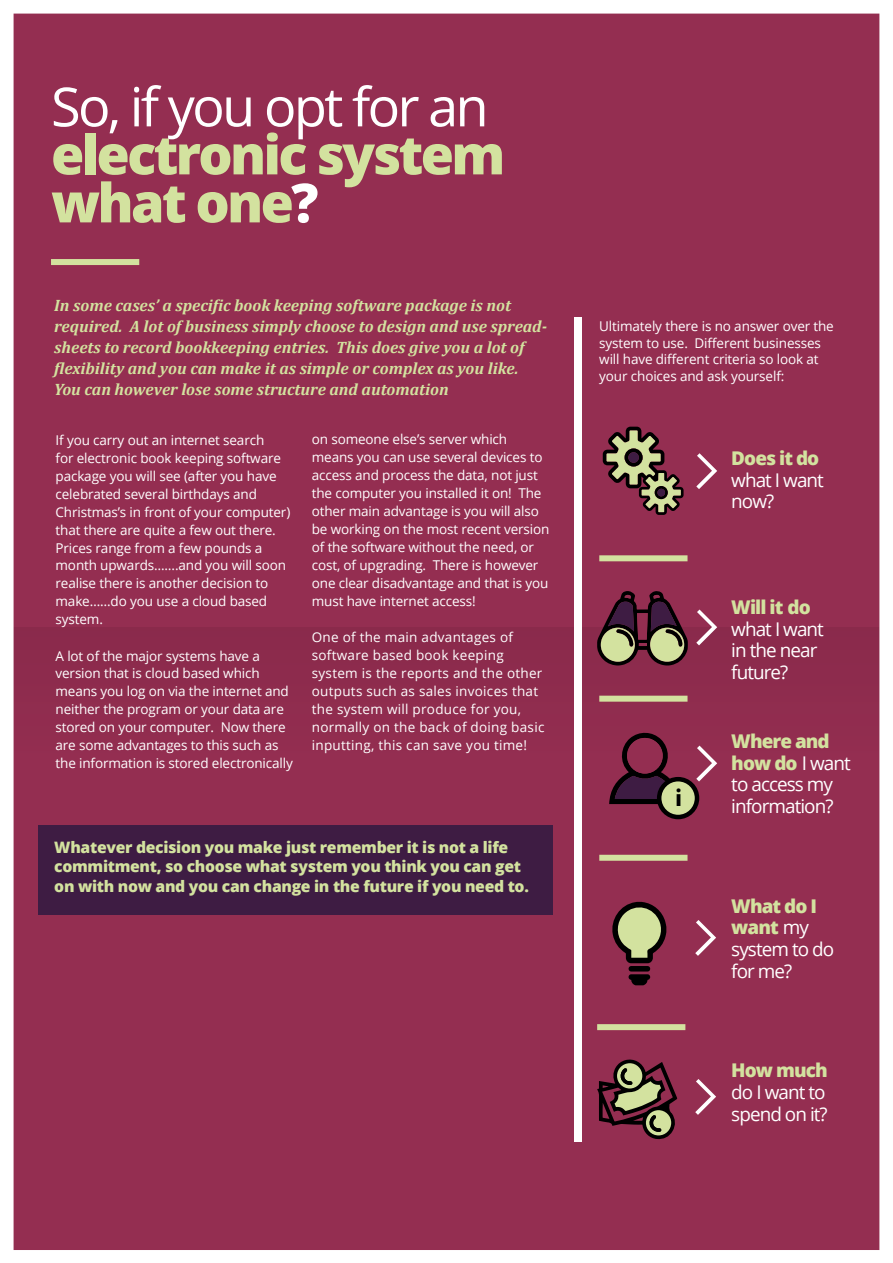
<style>
.page{position:relative;width:893px;height:1263px;background:#fff}
.page>*{position:absolute;margin:0;border:0;box-sizing:border-box;transform-origin:0 0}
.t1{font:800 54px/48px "Open Sans";letter-spacing:-.05em;color:#d3e29f}
.t2{font:54px "Open Sans";letter-spacing:-.05em;color:#fff}
.t3{font:700 25.5px "Humanist 521 BT";color:#000}
.t4{font:18.9px/21.6px "Open Sans";letter-spacing:-.05em;color:#fff}
.t5{font:800 18.9px "Open Sans";letter-spacing:-.05em;color:#d3e29f}
.t6{font:italic 700 16.5px/21px "Cambria";color:#d3e29f}
.t7{font:800 15.75px/19.5px "Open Sans";letter-spacing:-.02em;color:#d3e29f}
.t8{font:13.5px/18px "Open Sans";letter-spacing:-.01em;color:#fff}
.t9{font:13.5px/18px "Open Sans";letter-spacing:.02em;color:#fff}
.s1{color:#fff}
.s2{font-weight:800;color:#d3e29f}
</style>
<div class="page">
<div style="left:13px;top:13px;width:867px;height:1237px;background:#942e51"></div>
<div style="left:51px;top:259px;width:88px;height:6px;background:#d3e29f"></div>
<div style="left:599px;top:555px;width:88px;height:6px;background:#d3e29f"></div>
<div style="left:599px;top:696px;width:88px;height:6px;background:#d3e29f"></div>
<div style="left:599px;top:855px;width:88px;height:6px;background:#d3e29f"></div>
<div style="left:574px;top:317px;width:7px;height:825px;background:#fff"></div>
<div style="left:597px;top:1024px;width:88px;height:6px;background:#d3e29f"></div>
<svg style="left:597px;top:591px;width:91px;height:74px"></svg>
<svg style="left:609px;top:731px;width:72px;height:73px"></svg>
<div style="left:627px;top:738px;width:36px;height:36px;background:#942e51;border-radius:50%"></div>
<div style="left:659px;top:779px;width:38px;height:38px;background:#d3e29f;border-radius:50%"></div>
<div style="left:657px;top:777px;width:42px;height:42px;border:4px solid #000;border-radius:50%"></div>
<svg style="left:597px;top:1058px;width:80px;height:81px"></svg>
<svg style="left:610px;top:902px;width:56px;height:83px"></svg>
<svg style="left:603px;top:427px;width:81px;height:88px"></svg>
<div style="left:657px;top:489px;width:8px;height:7px;background:#3e1c43;border-radius:50%"></div>
<svg style="left:696px;top:453px;width:21px;height:36px"></svg>
<svg style="left:696px;top:609px;width:21px;height:36px"></svg>
<svg style="left:696px;top:746px;width:21px;height:35px"></svg>
<svg style="left:695px;top:920px;width:21px;height:36px"></svg>
<svg style="left:695px;top:1079px;width:21px;height:36px"></svg>
<h1 class="t2" style="left:51px;top:70px;width:439px">So, if you opt for an</h1>
<h1 class="t1" style="left:51px;top:128px;width:456px">electronic system what one<span class="s1">?</span></h1>
<p class="t6" style="left:54px;top:294px;width:494px">In some cases’ a specific book keeping software package is not required. A lot of business simply choose to design and use spread&shy;sheets to record bookkeeping entries. This does give you a lot of flexibility and you can make it as simple or complex as you like.<br>You can however lose some structure and automation</p>
<p class="t8" style="left:56px;top:430px;width:236px">If you carry out an internet search<br>for electronic book keeping software package you will see (after you have celebrated several birthdays and<br>Christmas’s in front of your computer) that there are quite a few out there.<br>Prices range from a few pounds a month upwards…….and you will soon realise there is another decision to make……do you use a cloud based system.</p>
<p class="t8" style="left:56px;top:646px;width:239px">A lot of the major systems have a version that is cloud based which means you log on via the internet and neither the program or your data are stored on your computer. Now there are some advantages to this such as the information is stored electronically</p>
<p class="t8" style="left:312px;top:430px;width:239px">on someone else’s server which means you can use several devices to access and process the data, not just the computer you installed it on! The other main advantage is you will also be working on the most recent version of the software without the need, or cost, of upgrading. There is however one clear disadvantage and that is you must have internet access!</p>
<p class="t9" style="left:312px;top:628px;width:234px">One of the main advantages of software based book keeping system is the reports and the other outputs such as sales invoices that the system will produce for you, normally on the back of doing basic inputting, this can save you time!</p>
<p class="t7" style="left:54px;top:836px;width:476px">Whatever decision you make just remember it is not a life commitment, so choose what system you think you can get on with now and you can change in the future if you need to.</p>
<p class="t8" style="left:599px;top:318px;width:236px;line-height:16.5px">Ultimately there is no answer over the system to use. Different businesses will have different criteria so look at your choices and ask yourself:</p>
<h3 class="t5" style="left:731px;top:444px;width:90px">Does it do</h3>
<h3 class="t4" style="left:731px;top:469px;width:94px">what I want now?</h3>
<h2 class="t3" style="left:675px;top:782px;width:8px">i</h2>
<h3 class="t5" style="left:731px;top:593px;width:81px">Will it do</h3>
<h3 class="t4" style="left:731px;top:617px;width:94px">what I want in the near future?</h3>
<h3 class="t4" style="left:731px;top:730px;width:121px"><span class="s2">Where and how do</span> I want to access my information?</h3>
<h3 class="t4" style="left:731px;top:895px;width:104px"><span class="s2">What do I want</span> my system to do for me?</h3>
<h3 class="t5" style="left:731px;top:1056px;width:98px">How much</h3>
<h3 class="t4" style="left:731px;top:1081px;width:98px">do I want to spend on it?</h3>
</div>
